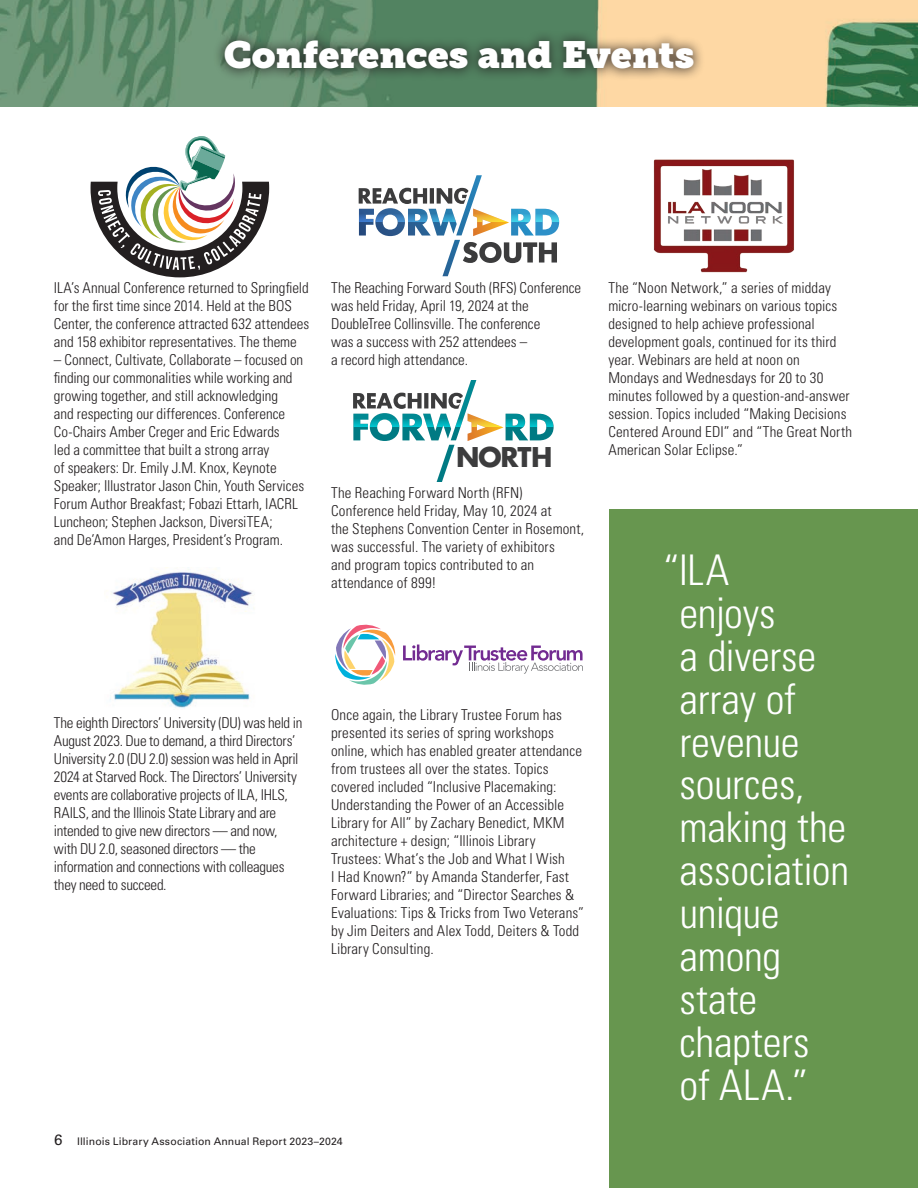
<style>
.page{position:relative;width:918px;height:1188px;background:#fff}
.page>*{position:absolute;margin:0;border:0;box-sizing:border-box;transform-origin:0 0}
.t1{font:300 condensed 42.3px/42.9px "Univers LT Std";letter-spacing:-.005em;color:#fff}
.t2{font:37.5px "Museo Slab";color:#fff}
.t3{font:700 26.55px "Futura";letter-spacing:-.07em;color:#3c3c3d}
.t4{font:300 condensed 15px/18px "Univers LT Std";color:#231f20}
.t5{font:10.5px "Univers LT Std";letter-spacing:.01em;color:#231f20}
.s1{font-size:15px}
</style>
<div class="page">
<div style="left:609px;top:510px;width:309px;height:678px;background:#67964f"></div>
<img style="left:110px;top:572px;width:144px;height:136px">
<svg style="left:359px;top:175px;width:200px;height:101px"></svg>
<svg style="left:353px;top:380px;width:201px;height:101px"></svg>
<img style="left:653px;top:159px;width:141px;height:114px">
<svg style="left:335px;top:624px;width:60px;height:61px"></svg>
<svg style="left:403px;top:645px;width:180px;height:29px"></svg>
<img style="left:0;top:0;width:918px;height:107px">
<div style="left:212px;top:29px;width:494px;height:53px;background:#231f20;opacity:.75"></div>
<svg style="left:90px;top:136px;width:180px;height:142px"></svg>
<p class="t2" style="left:224px;top:33px;width:472px">Conferences and Events</p>
<p class="t4" style="left:54px;top:279px;width:257px">ILA’s Annual Conference returned to Springfield for the first time since 2014. Held at the BOS Center, the conference attracted 632 attendees and 158 exhibitor representatives. The theme</p>
<p class="t4" style="left:54px;top:351px;width:252px">– Connect, Cultivate, Collaborate – focused on finding our commonalities while working and growing together, and still acknowledging<br>and respecting our differences. Conference Co-Chairs Amber Creger and Eric Edwards<br>led a committee that built a strong array<br>of speakers: Dr. Emily J.M. Knox, Keynote Speaker; Illustrator Jason Chin, Youth Services Forum Author Breakfast; Fobazi Ettarh, IACRL Luncheon; Stephen Jackson, DiversiTEA;<br>and De’Amon Harges, President’s Program.</p>
<p class="t4" style="left:331px;top:279px;width:252px">The Reaching Forward South (RFS) Conference was held Friday, April 19, 2024 at the DoubleTree Collinsville. The conference<br>was a success with 252 attendees –<br>a record high attendance.</p>
<p class="t3" style="left:456px;top:438px;width:98px">NORTH</p>
<p class="t4" style="left:331px;top:483px;width:254px">The Reaching Forward North (RFN)<br>Conference held Friday, May 10, 2024 at<br>the Stephens Convention Center in Rosemont, was successful. The variety of exhibitors<br>and program topics contributed to an attendance of 899!</p>
<p class="t4" style="left:54px;top:713px;width:250px">The eighth Directors’ University (DU) was held in August 2023. Due to demand, a third Directors’ University 2.0 (DU 2.0) session was held in April 2024 at Starved Rock. The Directors’ University events are collaborative projects of ILA, IHLS, RAILS, and the Illinois State Library and are intended to give new directors — and now, with DU 2.0, seasoned directors — the information and connections with colleagues they need to succeed.</p>
<p class="t4" style="left:331px;top:706px;width:254px">Once again, the Library Trustee Forum has presented its series of spring workshops online, which has enabled greater attendance from trustees all over the states. Topics covered included “Inclusive Placemaking:<br>Understanding the Power of an Accessible Library for All” by Zachary Benedict, MKM architecture + design; “Illinois Library Trustees: What’s the Job and What I Wish<br>I Had Known?” by Amanda Standerfer, Fast Forward Libraries; and “Director Searches &amp; Evaluations: Tips &amp; Tricks from Two Veterans” by Jim Deiters and Alex Todd, Deiters &amp; Todd Library Consulting.</p>
<p class="t5" style="left:54px;top:1135px;width:290px"><span class="s1">6</span> Illinois Library Association Annual Report 2023–2024</p>
<p class="t4" style="left:608px;top:279px;width:245px">The “Noon Network,” a series of midday micro-learning webinars on various topics designed to help achieve professional development goals, continued for its third year. Webinars are held at noon on Mondays and Wednesdays for 20 to 30 minutes followed by a question-and-answer session. Topics included “Making Decisions Centered Around EDI” and “The Great North American Solar Eclipse.”</p>
<p class="t1" style="left:680px;top:548px;width:171px;text-indent:-17px">“ILA<br>enjoys<br>a diverse array of revenue sources, making the association unique among state chapters of ALA.”</p>
</div>
